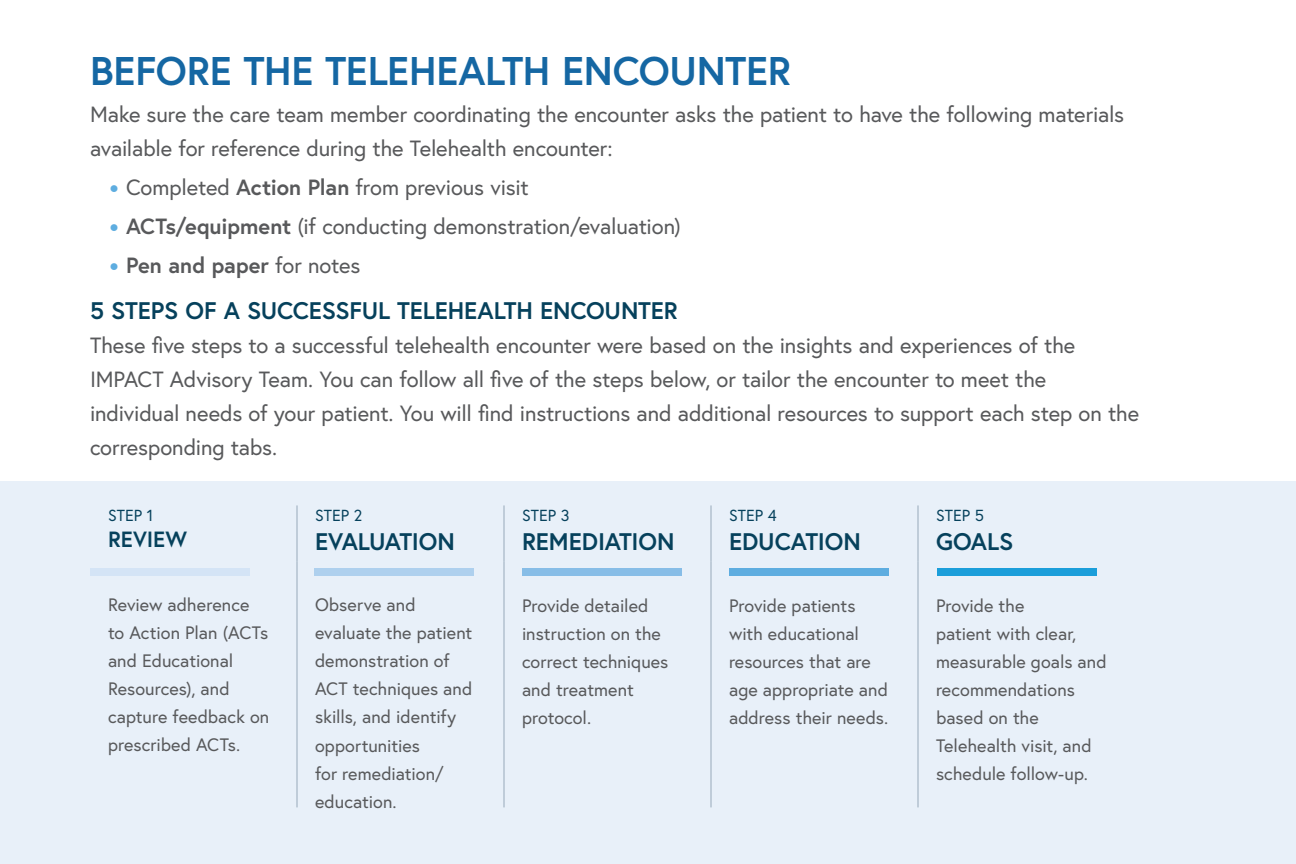
<style>
.page{position:relative;width:1296px;height:864px;background:#fff}
.page>*{position:absolute;margin:0;border:0;box-sizing:border-box;transform-origin:0 0}
.t1{font:700 40px "Europa";letter-spacing:-.005em;color:#1567a3}
.t2{font:700 24px "Europa";letter-spacing:-.005em;color:#06415c}
.t3{font:22px/34px "Europa";letter-spacing:-.01em;color:#58595b}
.t4{font:700 22px "Europa";color:#58595b}
.t5{font:700 22px "Europa";color:#06415c}
.t6{font:18px/28px "Europa";color:#58595b}
.t7{font:16px "Europa";letter-spacing:.005em;color:#06415c}
.t8{font:16px "Europa";color:#06415c}
.s1{font-weight:700;font-size:24px;color:#5eade0}
.s2{font-weight:700}
.s3{font-size:24px;color:#5eade0}
.s4{font-weight:400}
</style>
<div class="page">
<div style="left:0;top:481px;width:1296px;height:383px;background:#e8f0f9"></div>
<hr style="left:296px;top:561px;width:2px;height:246px;background:#97aabb">
<hr style="left:504px;top:561px;width:1px;height:246px;background:#97aabb">
<hr style="left:710px;top:561px;width:2px;height:246px;background:#97aabb">
<hr style="left:918px;top:561px;width:1px;height:246px;background:#97aabb">
<hr style="left:296px;top:505px;width:2px;height:56px;background:#97aabb">
<hr style="left:504px;top:505px;width:1px;height:56px;background:#97aabb">
<hr style="left:710px;top:505px;width:2px;height:56px;background:#97aabb">
<hr style="left:918px;top:505px;width:1px;height:56px;background:#97aabb">
<div style="left:90px;top:569px;width:159px;height:7px;background:#d4e4f6"></div>
<div style="left:315px;top:569px;width:159px;height:7px;background:#aed0ee"></div>
<div style="left:522px;top:569px;width:159px;height:7px;background:#87bde7"></div>
<div style="left:730px;top:569px;width:159px;height:7px;background:#5eade0"></div>
<div style="left:937px;top:569px;width:160px;height:7px;background:#1b9eda"></div>
<h1 class="t1" style="left:90px;top:44px;width:703px">BEFORE THE TELEHEALTH ENCOUNTER</h1>
<p class="t3" style="left:90px;top:97px;width:1036px">Make sure the care team member coordinating the encounter asks the patient to have the following materials available for reference during the Telehealth encounter:</p>
<p class="t3" style="left:108px;top:170px;width:422px"><span class="s1">•</span> Completed <span class="s2">Action Plan</span> from previous visit</p>
<p class="t3" style="left:108px;top:209px;width:575px"><span class="s1">•</span> <span class="s2">ACTs/equipment</span> (if conducting demonstration/evaluation)</p>
<p class="t4" style="left:108px;top:250px;width:254px"><span class="s3">•</span> Pen and paper <span class="s4">for notes</span></p>
<p class="t2" style="left:90px;top:295px;width:589px">5 STEPS OF A SUCCESSFUL TELEHEALTH ENCOUNTER</p>
<p class="t3" style="left:90px;top:328px;width:1051px">These five steps to a successful telehealth encounter were based on the insights and experiences of the IMPACT Advisory Team. You can follow all five of the steps below, or tailor the encounter to meet the individual needs of your patient. You will find instructions and additional resources to support each step on the corresponding tabs.</p>
<p class="t7" style="left:108px;top:505px;width:47px">STEP 1</p>
<p class="t5" style="left:108px;top:525px;width:81px">REVIEW</p>
<p class="t8" style="left:315px;top:505px;width:49px">STEP 2</p>
<p class="t2" style="left:315px;top:525px;width:141px">EVALUATION</p>
<p class="t7" style="left:522px;top:505px;width:49px">STEP 3</p>
<p class="t2" style="left:522px;top:525px;width:154px">REMEDIATION</p>
<p class="t7" style="left:729px;top:505px;width:49px">STEP 4</p>
<p class="t2" style="left:729px;top:525px;width:133px">EDUCATION</p>
<p class="t7" style="left:936px;top:505px;width:50px">STEP 5</p>
<p class="t2" style="left:936px;top:525px;width:79px">GOALS</p>
<p class="t6" style="left:108px;top:591px;width:163px">Review adherence to Action Plan (ACTs and Educational<br>Resources), and capture feedback on prescribed ACTs.</p>
<p class="t6" style="left:315px;top:591px;width:159px">Observe and evaluate the patient demonstration of<br>ACT techniques and skills, and identify opportunities<br>for remediation/ education.</p>
<p class="t6" style="left:522px;top:591px;width:148px">Provide detailed instruction on the correct techniques and treatment protocol.</p>
<p class="t6" style="left:729px;top:591px;width:161px">Provide patients with educational resources that are age appropriate and address their needs.</p>
<p class="t6" style="left:936px;top:591px;width:172px">Provide the<br>patient with clear, measurable goals and recommendations based on the<br>Telehealth visit, and schedule follow-up.</p>
</div>
